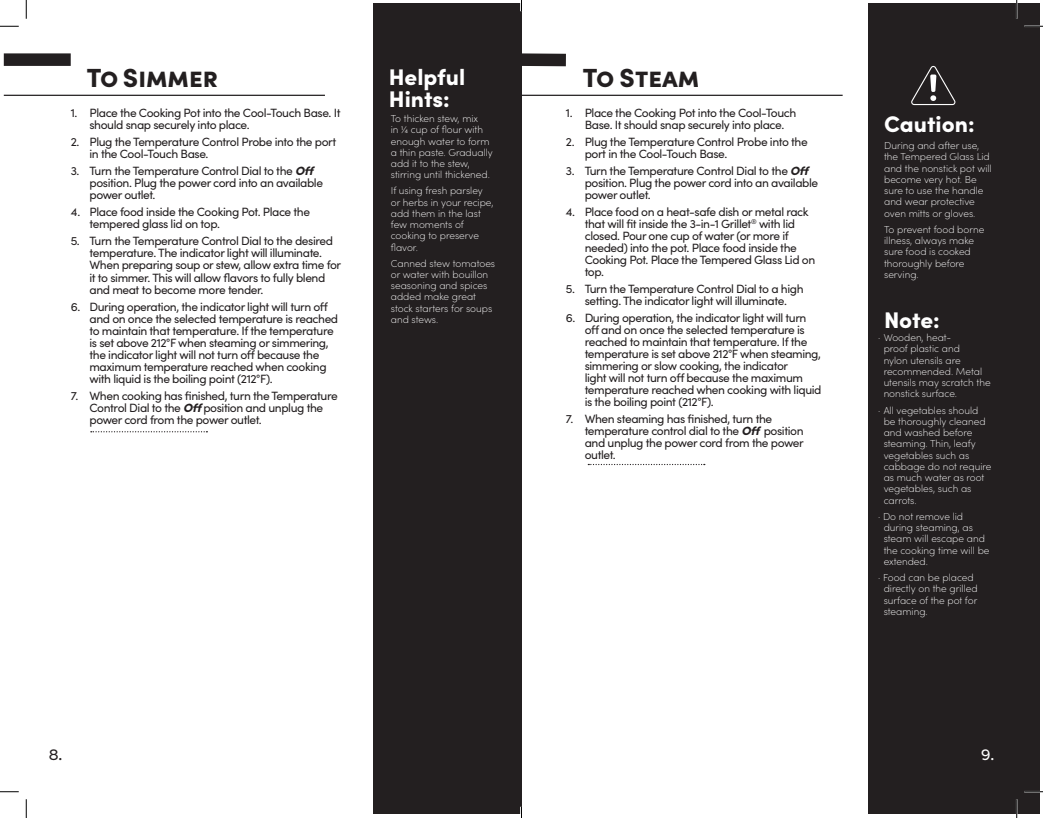
<style>
.page{position:relative;width:1043px;height:818px;background:#fff}
.page>*{position:absolute;margin:0;border:0;box-sizing:border-box;transform-origin:0 0}
.Heading{font:900 26.25px "Sofia Pro";color:#231f20}
.Heading-2{font:900 22.62px "Sofia Pro";letter-spacing:-.01em;color:#fff}
.t1{font:15px "Filson Pro";color:#231f20}
.t2{font:15px "Filson Pro";color:#fff}
.safeguards{font:12px/12px "Sofia Pro";letter-spacing:-.035em;color:#231f20}
.note{font:200 10px/11.2px "Sofia Pro";color:#fff}
.s1{font-weight:900;font-style:italic}
</style>
<div class="page">
<hr style="left:4px;top:95px;width:321px;height:1px;background:#231f20">
<div style="left:4px;top:53px;width:67px;height:13px;background:#231f20"></div>
<svg style="left:91px;top:431px;width:116px;height:1px"></svg>
<div style="left:373px;top:4px;width:148px;height:810px;background:#231f20"></div>
<div style="left:868px;top:4px;width:171px;height:810px;background:#231f20"></div>
<hr style="left:521px;top:95px;width:321px;height:1px;background:#231f20">
<div style="left:520px;top:53px;width:46px;height:13px;background:#231f20"></div>
<svg style="left:588px;top:464px;width:117px;height:1px"></svg>
<svg style="left:911px;top:66px;width:45px;height:39px"></svg>
<svg style="left:0;top:25px;width:19px;height:2px"></svg>
<svg style="left:1024px;top:25px;width:18px;height:2px"></svg>
<svg style="left:0;top:791px;width:19px;height:1px"></svg>
<svg style="left:1024px;top:790px;width:18px;height:2px"></svg>
<svg style="left:25px;top:0;width:2px;height:19px"></svg>
<svg style="left:25px;top:799px;width:2px;height:19px"></svg>
<svg style="left:1015px;top:0;width:2px;height:19px"></svg>
<svg style="left:1016px;top:799px;width:1px;height:19px"></svg>
<svg style="left:520px;top:0;width:2px;height:11px"></svg>
<svg style="left:520px;top:806px;width:2px;height:12px"></svg>
<p class="Heading" style="left:87px;top:58px;width:133px">To Simmer</p>
<p class="safeguards" style="left:89px;top:106px;width:252px;text-indent:-19px">1. Place the Cooking Pot into the Cool-Touch Base. It should snap securely into place.</p>
<p class="safeguards" style="left:89px;top:135px;width:248px;text-indent:-19px">2. Plug the Temperature Control Probe into the port in the Cool-Touch Base.</p>
<p class="safeguards" style="left:89px;top:164px;width:235px;text-indent:-19px">3. Turn the Temperature Control Dial to the <span class="s1">Off </span>position. Plug the power cord into an available power outlet.</p>
<p class="safeguards" style="left:89px;top:205px;width:222px;text-indent:-19px">4. Place food inside the Cooking Pot. Place the tempered glass lid on top.</p>
<p class="safeguards" style="left:89px;top:234px;width:253px;text-indent:-19px">5. Turn the Temperature Control Dial to the desired temperature. The indicator light will illuminate.<br>When preparing soup or stew, allow extra time for it to simmer. This will allow flavors to fully blend and meat to become more tender.</p>
<p class="safeguards" style="left:89px;top:300px;width:250px;text-indent:-19px">6. During operation, the indicator light will turn off and on once the selected temperature is reached to maintain that temperature. If the temperature is set above 212°F when steaming or simmering, the indicator light will not turn off because the maximum temperature reached when cooking with liquid is the boiling point (212°F).</p>
<p class="safeguards" style="left:89px;top:389px;width:250px;text-indent:-19px">7. When cooking has finished, turn the Temperature<br>Control Dial to the <span class="s1">Off</span> position and unplug the power cord from the power outlet.</p>
<p class="Heading-2" style="left:389px;top:59px;width:78px">Helpful</p>
<p class="Heading-2" style="left:389px;top:81px;width:62px">Hints:</p>
<p class="note" style="left:391px;top:112px;width:104px">To thicken stew, mix<br>in ¼ cup of flour with enough water to form a thin paste. Gradually add it to the stew, stirring until thickened.</p>
<p class="note" style="left:391px;top:185px;width:104px">If using fresh parsley or herbs in your recipe, add them in the last few moments of cooking to preserve flavor.</p>
<p class="note" style="left:391px;top:257px;width:106px">Canned stew tomatoes or water with bouillon seasoning and spices added make great stock starters for soups and stews.</p>
<p class="t1" style="left:49px;top:745px;width:15px">8.</p>
<p class="Heading" style="left:583px;top:58px;width:118px">To Steam</p>
<p class="safeguards" style="left:566px;top:106px;width:232px;text-align:center">1. Place the Cooking Pot into the Cool-Touch<br>Base. It should snap securely into place.</p>
<p class="safeguards" style="left:584px;top:135px;width:225px;text-indent:-19px">2. Plug the Temperature Control Probe into the port in the Cool-Touch Base.</p>
<p class="safeguards" style="left:584px;top:164px;width:235px;text-indent:-19px">3. Turn the Temperature Control Dial to the <span class="s1">Off </span>position. Plug the power cord into an available power outlet.</p>
<p class="safeguards" style="left:584px;top:205px;width:232px;text-indent:-19px">4. Place food on a heat-safe dish or metal rack that will fit inside the 3-in-1 Grillet<sup>®</sup> with lid closed. Pour one cup of water (or more if needed) into the pot. Place food inside the Cooking Pot. Place the Tempered Glass Lid on top.</p>
<p class="safeguards" style="left:566px;top:282px;width:239px;text-align:center">5. Turn the Temperature Control Dial to a high setting. The indicator light will illuminate.</p>
<p class="safeguards" style="left:584px;top:311px;width:238px;text-indent:-19px">6. During operation, the indicator light will turn off and on once the selected temperature is reached to maintain that temperature. If the temperature is set above 212°F when steaming, simmering or slow cooking, the indicator<br>light will not turn off because the maximum temperature reached when cooking with liquid is the boiling point (212°F).</p>
<p class="safeguards" style="left:584px;top:412px;width:221px;text-indent:-19px">7. When steaming has finished, turn the temperature control dial to the <span class="s1">Off</span> position and unplug the power cord from the power outlet.</p>
<p class="Heading-2" style="left:884px;top:107px;width:92px">Caution:</p>
<p class="note" style="left:884px;top:139px;width:109px">During and after use, the Tempered Glass Lid and the nonstick pot will become very hot. Be sure to use the handle and wear protective oven mitts or gloves.</p>
<p class="note" style="left:884px;top:223px;width:102px">To prevent food borne illness, always make sure food is cooked thoroughly before serving.</p>
<p class="Heading-2" style="left:884px;top:302px;width:57px">Note:</p>
<p class="note" style="left:883px;top:331px;width:108px;text-indent:-6px">· Wooden, heat-<br>proof plastic and<br>nylon utensils are recommended. Metal utensils may scratch the nonstick surface.</p>
<p class="note" style="left:883px;top:404px;width:109px;text-indent:-6px">· All vegetables should be thoroughly cleaned and washed before steaming. Thin, leafy vegetables such as cabbage do not require as much water as root vegetables, such as carrots.</p>
<p class="note" style="left:883px;top:510px;width:107px;text-indent:-6px">· Do not remove lid during steaming, as steam will escape and the cooking time will be extended.</p>
<p class="note" style="left:883px;top:571px;width:96px;text-indent:-6px">· Food can be placed directly on the grilled surface of the pot for steaming.</p>
<p class="t2" style="left:981px;top:745px;width:14px">9.</p>
</div>
